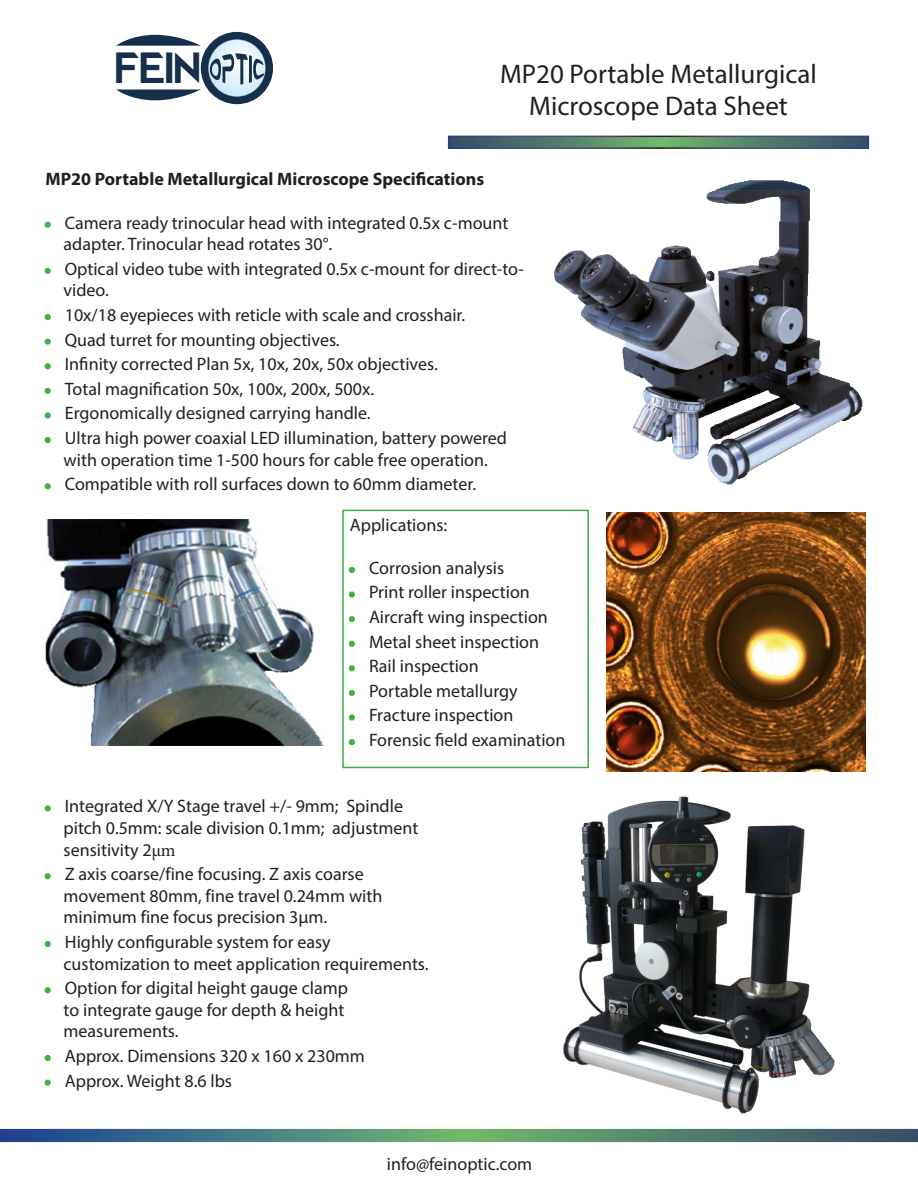
<style>
.page{position:relative;width:918px;height:1188px;background:#fff}
.page>*{position:absolute;margin:0;border:0;box-sizing:border-box;transform-origin:0 0}
.t1{font:43.65px "NEOTERIQUE";color:#16304c}
.t2{font:27px/32.4px "Myriad Pro";color:#231f20;text-align:center}
.t3{font:18px/21.6px "Myriad Pro";color:#231f20}
.t4{font:700 18px "Myriad Pro";color:#231f20}
.s1{font-size:15px;color:#40ae49}
.s2{font-family:"Minion Pro"}
</style>
<div class="page">
<div style="left:201px;top:32px;width:72px;height:72px;background:#16304c;border-radius:50%"></div>
<svg style="left:208px;top:39px;width:58px;height:58px"></svg>
<svg style="left:209px;top:40px;width:56px;height:56px"></svg>
<svg style="left:116px;top:35px;width:85px;height:11px"></svg>
<svg style="left:117px;top:90px;width:83px;height:10px"></svg>
<svg style="left:210px;top:53px;width:54px;height:32px"></svg>
<svg style="left:0;top:1129px;width:918px;height:13px;background:#4c7d77"></svg>
<svg style="left:451px;top:139px;width:415px;height:7px;background:#537f6b"></svg>
<img style="left:554px;top:180px;width:309px;height:305px">
<img style="left:45px;top:519px;width:278px;height:226px">
<img style="left:563px;top:771px;width:303px;height:343px">
<div style="left:342px;top:510px;width:247px;height:258px;border:2px solid #40ae49"></div>
<img style="left:606px;top:513px;width:260px;height:258px">
<p class="t1" style="left:116px;top:44px;width:87px">Fein</p>
<p class="t2" style="left:500px;top:57px;width:318px">MP20 Portable Metallurgical<br>Microscope Data Sheet</p>
<p class="t4" style="left:46px;top:168px;width:440px">MP20 Portable Metallurgical Microscope Specifications</p>
<p class="t3" style="left:64px;top:211px;width:446px;text-indent:-18px"><span class="s1">•</span> Camera ready trinocular head with integrated 0.5x c-mount adapter. Trinocular head rotates 30°.</p>
<p class="t3" style="left:64px;top:258px;width:462px;text-indent:-18px"><span class="s1">•</span> Optical video tube with integrated 0.5x c-mount for direct-to&shy;video.</p>
<p class="t3" style="left:46px;top:304px;width:421px"><span class="s1">•</span> 10x/18 eyepieces with reticle with scale and crosshair.</p>
<p class="t3" style="left:46px;top:328px;width:296px"><span class="s1">•</span> Quad turret for mounting objectives.</p>
<p class="t3" style="left:46px;top:353px;width:394px"><span class="s1">•</span> Infinity corrected Plan 5x, 10x, 20x, 50x objectives.</p>
<p class="t3" style="left:46px;top:378px;width:330px"><span class="s1">•</span> Total magnification 50x, 100x, 200x, 500x.</p>
<p class="t3" style="left:46px;top:402px;width:327px"><span class="s1">•</span> Ergonomically designed carrying handle.</p>
<p class="t3" style="left:46px;top:427px;width:463px;text-align:center"><span class="s1">•</span> Ultra high power coaxial LED illumination, battery powered with operation time 1-500 hours for cable free operation.</p>
<p class="t3" style="left:46px;top:473px;width:432px"><span class="s1">•</span> Compatible with roll surfaces down to 60mm diameter.</p>
<p class="t3" style="left:350px;top:514px;width:99px">Applications:</p>
<p class="t3" style="left:350px;top:557px;width:156px"><span class="s1">•</span> Corrosion analysis</p>
<p class="t3" style="left:350px;top:581px;width:182px"><span class="s1">•</span> Print roller inspection</p>
<p class="t3" style="left:350px;top:606px;width:200px"><span class="s1">•</span> Aircraft wing inspection</p>
<p class="t3" style="left:350px;top:631px;width:191px"><span class="s1">•</span> Metal sheet inspection</p>
<p class="t3" style="left:350px;top:655px;width:131px"><span class="s1">•</span> Rail inspection</p>
<p class="t3" style="left:350px;top:680px;width:169px"><span class="s1">•</span> Portable metallurgy</p>
<p class="t3" style="left:350px;top:704px;width:165px"><span class="s1">•</span> Fracture inspection</p>
<p class="t3" style="left:350px;top:729px;width:217px"><span class="s1">•</span> Forensic field examination</p>
<p class="t3" style="left:64px;top:795px;width:356px;text-indent:-18px"><span class="s1">•</span> Integrated X/Y Stage travel +/- 9mm; Spindle pitch 0.5mm: scale division 0.1mm; adjustment sensitivity 2<span class="s2">µm</span></p>
<p class="t3" style="left:64px;top:863px;width:320px;text-indent:-18px"><span class="s1">•</span> Z axis coarse/fine focusing. Z axis coarse movement 80mm, fine travel 0.24mm with minimum fine focus precision 3µm.</p>
<p class="t3" style="left:64px;top:931px;width:367px;text-indent:-18px"><span class="s1">•</span> Highly configurable system for easy customization to meet application requirements.</p>
<p class="t3" style="left:64px;top:977px;width:286px;text-indent:-18px"><span class="s1">•</span> Option for digital height gauge clamp to integrate gauge for depth &amp; height measurements.</p>
<p class="t3" style="left:46px;top:1045px;width:321px"><span class="s1">•</span> Approx. Dimensions 320 x 160 x 230mm</p>
<p class="t3" style="left:46px;top:1069px;width:188px"><span class="s1">•</span> Approx. Weight 8.6 lbs</p>
<p class="t3" style="left:387px;top:1153px;width:147px">info@feinoptic.com</p>
</div>
